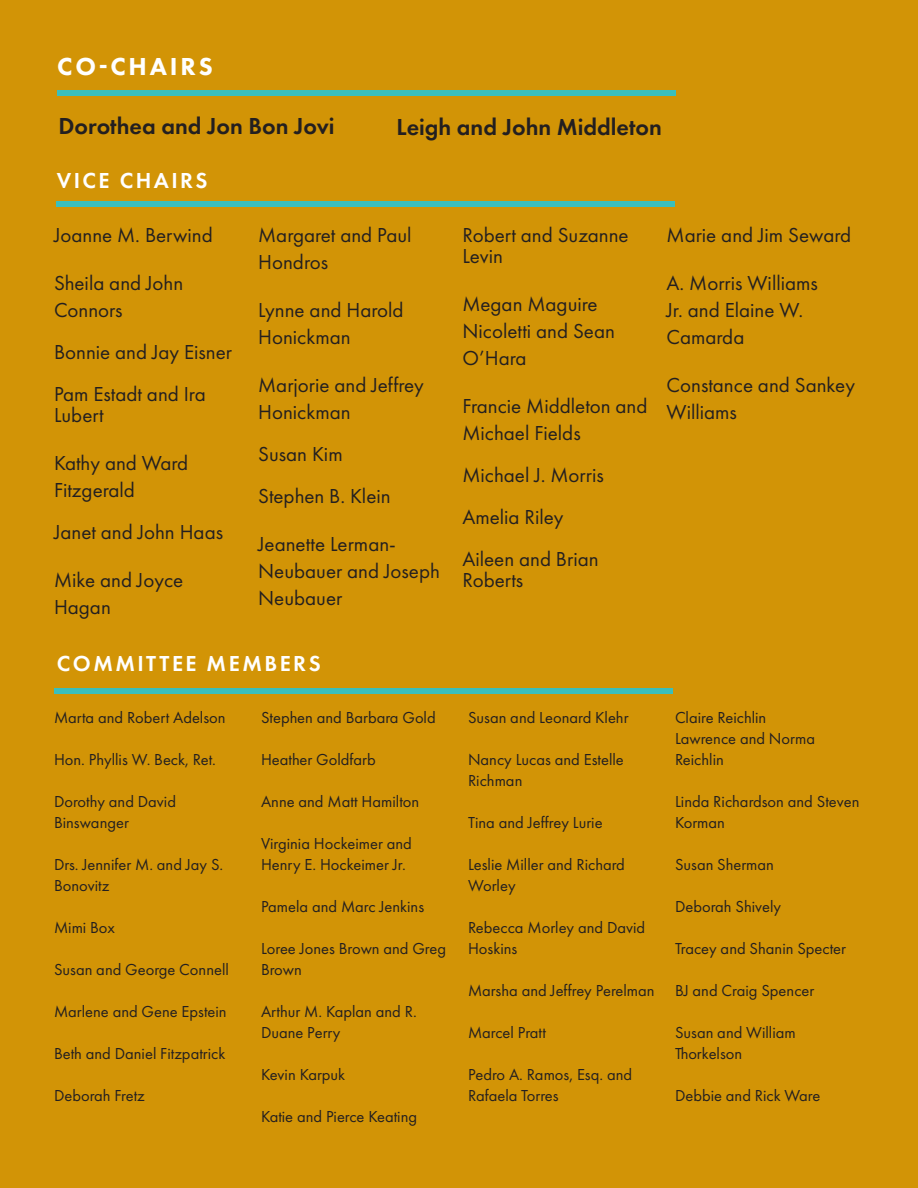
<style>
.page{position:relative;width:918px;height:1188px;background:#d29406}
.page>*{position:absolute;margin:0;border:0;box-sizing:border-box;transform-origin:0 0}
.t1{font:800 25.5px "Futura PT";letter-spacing:.11em;color:#fff}
.t2{font:600 24px "Futura PT";color:#231f20}
.t3{font:600 22.5px "Futura PT";letter-spacing:.11em;color:#fff}
.t4{font:21px/27px "Futura PT";color:#231f20}
.t5{font:16.5px/21px "Futura PT";color:#231f20}
</style>
<div class="page">
<div style="left:57px;top:90px;width:618px;height:6px;background:#3bbfbb"></div>
<div style="left:57px;top:201px;width:618px;height:5px;background:#3bbfbb"></div>
<div style="left:54px;top:688px;width:618px;height:6px;background:#3bbfbb"></div>
<p class="t1" style="left:57px;top:51px;width:157px">CO-CHAIRS</p>
<p class="t2" style="left:59px;top:111px;width:278px">Dorothea and Jon Bon Jovi</p>
<p class="t3" style="left:57px;top:167px;width:152px">VICE CHAIRS</p>
<p class="t4" style="left:54px;top:221px;width:160px">Joanne M. Berwind</p>
<p class="t4" style="left:54px;top:269px;width:131px">Sheila and John<br>Connors</p>
<p class="t4" style="left:54px;top:338px;width:180px">Bonnie and Jay Eisner</p>
<p class="t4" style="left:54px;top:383px;width:153px;line-height:21px">Pam Estadt and Ira<br>Lubert</p>
<p class="t4" style="left:54px;top:449px;width:136px">Kathy and Ward<br>Fitzgerald</p>
<p class="t4" style="left:54px;top:518px;width:171px">Janet and John Haas</p>
<p class="t4" style="left:54px;top:566px;width:131px">Mike and Joyce<br>Hagan</p>
<p class="t2" style="left:396px;top:112px;width:267px">Leigh and John Middleton</p>
<p class="t4" style="left:258px;top:221px;width:155px">Margaret and Paul<br>Hondros</p>
<p class="t4" style="left:258px;top:296px;width:147px">Lynne and Harold<br>Honickman</p>
<p class="t4" style="left:258px;top:371px;width:167px">Marjorie and Jeffrey<br>Honickman</p>
<p class="t4" style="left:258px;top:440px;width:86px">Susan Kim</p>
<p class="t4" style="left:258px;top:482px;width:134px">Stephen B. Klein</p>
<p class="t4" style="left:258px;top:530px;width:183px">Jeanette Lerman-<br>Neubauer and Joseph<br>Neubauer</p>
<p class="t4" style="left:462px;top:224px;width:168px;line-height:21px">Robert and Suzanne<br>Levin</p>
<p class="t4" style="left:462px;top:290px;width:154px">Megan Maguire<br>Nicoletti and Sean<br>O’Hara</p>
<p class="t4" style="left:462px;top:392px;width:187px">Francie Middleton and<br>Michael Fields</p>
<p class="t4" style="left:462px;top:461px;width:143px">Michael J. Morris</p>
<p class="t4" style="left:462px;top:503px;width:103px">Amelia Riley</p>
<p class="t4" style="left:462px;top:548px;width:138px;line-height:21px">Aileen and Brian<br>Roberts</p>
<p class="t4" style="left:667px;top:221px;width:186px">Marie and Jim Seward</p>
<p class="t4" style="left:667px;top:269px;width:153px">A. Morris Williams<br>Jr. and Elaine W.<br>Camarda</p>
<p class="t4" style="left:667px;top:371px;width:190px">Constance and Sankey<br>Williams</p>
<p class="t3" style="left:57px;top:650px;width:265px">COMMITTEE MEMBERS</p>
<p class="t5" style="left:54px;top:707px;width:173px">Marta and Robert Adelson</p>
<p class="t5" style="left:54px;top:749px;width:163px">Hon. Phyllis W. Beck, Ret.</p>
<p class="t5" style="left:54px;top:791px;width:124px">Dorothy and David<br>Binswanger</p>
<p class="t5" style="left:54px;top:854px;width:171px">Drs. Jennifer M. and Jay S.<br>Bonovitz</p>
<p class="t5" style="left:54px;top:917px;width:63px">Mimi Box</p>
<p class="t5" style="left:54px;top:959px;width:176px">Susan and George Connell</p>
<p class="t5" style="left:54px;top:1001px;width:174px">Marlene and Gene Epstein</p>
<p class="t5" style="left:54px;top:1043px;width:173px">Beth and Daniel Fitzpatrick</p>
<p class="t5" style="left:54px;top:1085px;width:92px">Deborah Fretz</p>
<p class="t5" style="left:261px;top:707px;width:176px">Stephen and Barbara Gold</p>
<p class="t5" style="left:261px;top:749px;width:116px">Heather Goldfarb</p>
<p class="t5" style="left:261px;top:791px;width:160px">Anne and Matt Hamilton</p>
<p class="t5" style="left:261px;top:833px;width:152px">Virginia Hockeimer and<br>Henry E. Hockeimer Jr.</p>
<p class="t5" style="left:261px;top:896px;width:165px">Pamela and Marc Jenkins</p>
<p class="t5" style="left:261px;top:938px;width:187px">Loree Jones Brown and Greg<br>Brown</p>
<p class="t5" style="left:261px;top:1001px;width:157px">Arthur M. Kaplan and R.<br>Duane Perry</p>
<p class="t5" style="left:261px;top:1064px;width:86px">Kevin Karpuk</p>
<p class="t5" style="left:261px;top:1106px;width:158px">Katie and Pierce Keating</p>
<p class="t5" style="left:468px;top:707px;width:162px">Susan and Leonard Klehr</p>
<p class="t5" style="left:468px;top:749px;width:157px">Nancy Lucas and Estelle<br>Richman</p>
<p class="t5" style="left:468px;top:812px;width:136px">Tina and Jeffrey Lurie</p>
<p class="t5" style="left:468px;top:854px;width:158px">Leslie Miller and Richard<br>Worley</p>
<p class="t5" style="left:468px;top:917px;width:179px">Rebecca Morley and David<br>Hoskins</p>
<p class="t5" style="left:468px;top:980px;width:188px">Marsha and Jeffrey Perelman</p>
<p class="t5" style="left:468px;top:1022px;width:79px">Marcel Pratt</p>
<p class="t5" style="left:468px;top:1064px;width:166px">Pedro A. Ramos, Esq. and<br>Rafaela Torres</p>
<p class="t5" style="left:675px;top:707px;width:93px">Claire Reichlin</p>
<p class="t5" style="left:675px;top:728px;width:142px">Lawrence and Norma<br>Reichlin</p>
<p class="t5" style="left:675px;top:791px;width:186px">Linda Richardson and Steven<br>Korman</p>
<p class="t5" style="left:675px;top:854px;width:101px">Susan Sherman</p>
<p class="t5" style="left:675px;top:896px;width:108px">Deborah Shively</p>
<p class="t5" style="left:675px;top:938px;width:173px">Tracey and Shanin Specter</p>
<p class="t5" style="left:675px;top:980px;width:141px">BJ and Craig Spencer</p>
<p class="t5" style="left:675px;top:1022px;width:122px">Susan and William<br>Thorkelson</p>
<p class="t5" style="left:675px;top:1085px;width:147px">Debbie and Rick Ware</p>
</div>
